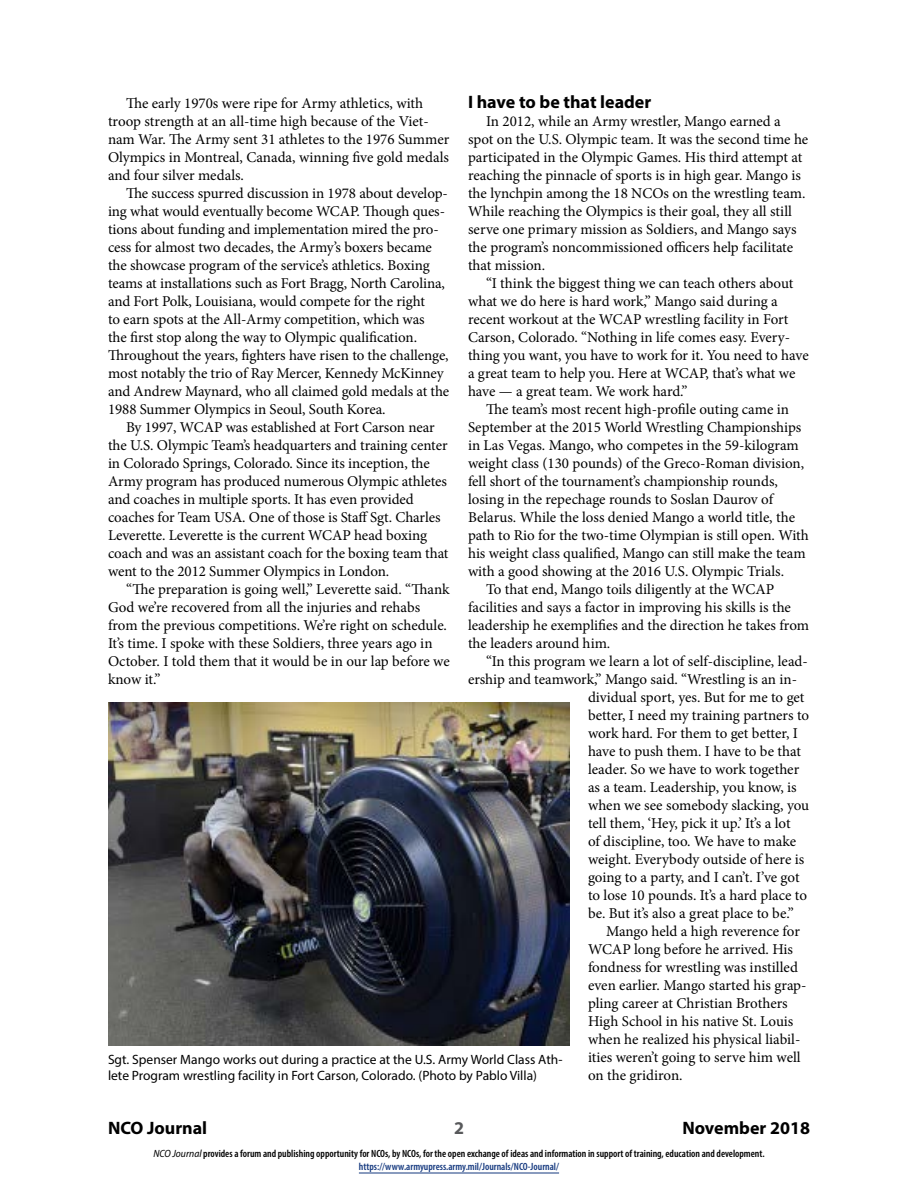
<style>
.page{position:relative;width:918px;height:1188px;background:#fff}
.page>*{position:absolute;margin:0;border:0;box-sizing:border-box;transform-origin:0 0}
.t1{font:700 18px "Myriad Pro";color:#000}
.t2{font:700 18px "Myriad Pro";color:#58595b}
.t3{font:15px/18px "Minion Pro";letter-spacing:-.005em;color:#000}
.t4{font:13.5px/16.5px "Myriad Pro";color:#000}
.t5{font:600 condensed 10.5px/13.5px "Myriad Pro";color:#000;text-align:center}
.s1{font-weight:400;font-style:italic;font-stretch:semi-condensed}
.s2{color:#15397f}
</style>
<div class="page">
<hr style="left:359px;top:1173px;width:200px;height:1px;background:#15397f">
<img style="left:108px;top:702px;width:462px;height:344px">
<p class="t1" style="left:468px;top:90px;width:185px">I have to be that leader</p>
<p class="t3" style="left:468px;top:112px;width:342px;text-indent:18px">In 2012, while an Army wrestler, Mango earned a spot on the U.S. Olympic team. It was the second time he participated in the Olympic Games. His third attempt at reaching the pinnacle of sports is in high gear. Mango is the lynchpin among the 18 NCOs on the wrestling team.<br>While reaching the Olympics is their goal, they all still serve one primary mission as Soldiers, and Mango says the program’s noncommissioned officers help facilitate that mission.</p>
<p class="t3" style="left:468px;top:274px;width:342px;text-indent:18px">“I think the biggest thing we can teach others about what we do here is hard work,” Mango said during a recent workout at the WCAP wrestling facility in Fort Carson, Colorado. “Nothing in life comes easy. Every&shy;thing you want, you have to work for it. You need to have a great team to help you. Here at WCAP, that’s what we have — a great team. We work hard.”</p>
<p class="t3" style="left:486px;top:400px;width:305px">The team’s most recent high-profile outing came in</p>
<p class="t3" style="left:468px;top:418px;width:335px">September at the 2015 World Wrestling Championships</p>
<p class="t3" style="left:468px;top:436px;width:332px">in Las Vegas. Mango, who competes in the 59-kilogram</p>
<p class="t3" style="left:468px;top:454px;width:338px">weight class (130 pounds) of the Greco-Roman division,</p>
<p class="t3" style="left:468px;top:472px;width:311px">fell short of the tournament’s championship rounds,</p>
<p class="t3" style="left:468px;top:490px;width:307px">losing in the repechage rounds to Soslan Daurov of</p>
<p class="t3" style="left:468px;top:508px;width:329px">Belarus. While the loss denied Mango a world title, the</p>
<p class="t3" style="left:468px;top:526px;width:342px">path to Rio for the two-time Olympian is still open. With</p>
<p class="t3" style="left:468px;top:544px;width:339px">his weight class qualified, Mango can still make the team</p>
<p class="t3" style="left:468px;top:562px;width:318px">with a good showing at the 2016 U.S. Olympic Trials.</p>
<p class="t3" style="left:486px;top:580px;width:290px">To that end, Mango toils diligently at the WCAP</p>
<p class="t3" style="left:468px;top:598px;width:325px">facilities and says a factor in improving his skills is the</p>
<p class="t3" style="left:468px;top:616px;width:343px">leadership he exemplifies and the direction he takes from</p>
<p class="t3" style="left:468px;top:634px;width:144px">the leaders around him.</p>
<p class="t3" style="left:486px;top:652px;width:323px">“In this program we learn a lot of self-discipline, lead-</p>
<p class="t3" style="left:468px;top:670px;width:331px">ership and teamwork,” Mango said. “Wrestling is an in-</p>
<p class="t3" style="left:588px;top:688px;width:218px">dividual sport, yes. But for me to get</p>
<p class="t3" style="left:588px;top:706px;width:223px">better, I need my training partners to</p>
<p class="t3" style="left:588px;top:724px;width:211px">work hard. For them to get better, I</p>
<p class="t3" style="left:588px;top:742px;width:214px">have to push them. I have to be that</p>
<p class="t3" style="left:588px;top:760px;width:213px">leader. So we have to work together</p>
<p class="t3" style="left:588px;top:778px;width:210px">as a team. Leadership, you know, is</p>
<p class="t3" style="left:588px;top:796px;width:223px">when we see somebody slacking, you</p>
<p class="t3" style="left:588px;top:814px;width:204px">tell them, ‘Hey, pick it up.’ It’s a lot</p>
<p class="t3" style="left:588px;top:832px;width:210px">of discipline, too. We have to make</p>
<p class="t3" style="left:588px;top:850px;width:218px">weight. Everybody outside of here is</p>
<p class="t3" style="left:588px;top:868px;width:213px">going to a party, and I can’t. I’ve got</p>
<p class="t3" style="left:588px;top:886px;width:221px">to lose 10 pounds. It’s a hard place to</p>
<p class="t3" style="left:588px;top:904px;width:207px">be. But it’s also a great place to be.”</p>
<p class="t3" style="left:606px;top:922px;width:195px">Mango held a high reverence for</p>
<p class="t3" style="left:588px;top:940px;width:207px">WCAP long before he arrived. His</p>
<p class="t3" style="left:588px;top:958px;width:211px">fondness for wrestling was instilled</p>
<p class="t3" style="left:588px;top:976px;width:220px">even earlier. Mango started his grap-</p>
<p class="t3" style="left:588px;top:994px;width:201px">pling career at Christian Brothers</p>
<p class="t3" style="left:588px;top:1012px;width:207px">High School in his native St. Louis</p>
<p class="t3" style="left:588px;top:1030px;width:214px">when he realized his physical liabil-</p>
<p class="t3" style="left:588px;top:1048px;width:214px">ities weren’t going to serve him well</p>
<p class="t3" style="left:588px;top:1066px;width:96px">on the gridiron.</p>
<p class="t3" style="left:108px;top:94px;width:343px;text-indent:18px">The early 1970s were ripe for Army athletics, with troop strength at an all-time high because of the Viet&shy;nam War. The Army sent 31 athletes to the 1976 Summer Olympics in Montreal, Canada, winning five gold medals and four silver medals.</p>
<p class="t3" style="left:108px;top:184px;width:343px;text-indent:18px">The success spurred discussion in 1978 about develop&shy;ing what would eventually become WCAP. Though ques&shy;tions about funding and implementation mired the pro&shy;cess for almost two decades, the Army’s boxers became the showcase program of the service’s athletics. Boxing teams at installations such as Fort Bragg, North Carolina, and Fort Polk, Louisiana, would compete for the right<br>to earn spots at the All-Army competition, which was<br>the first stop along the way to Olympic qualification.<br>Throughout the years, fighters have risen to the challenge, most notably the trio of Ray Mercer, Kennedy McKinney and Andrew Maynard, who all claimed gold medals at the 1988 Summer Olympics in Seoul, South Korea.</p>
<p class="t3" style="left:108px;top:418px;width:342px;text-indent:18px">By 1997, WCAP was established at Fort Carson near the U.S. Olympic Team’s headquarters and training center in Colorado Springs, Colorado. Since its inception, the Army program has produced numerous Olympic athletes and coaches in multiple sports. It has even provided coaches for Team USA. One of those is Staff Sgt. Charles Leverette. Leverette is the current WCAP head boxing coach and was an assistant coach for the boxing team that went to the 2012 Summer Olympics in London.</p>
<p class="t3" style="left:108px;top:580px;width:343px;text-indent:18px">“The preparation is going well,” Leverette said. “Thank God we’re recovered from all the injuries and rehabs from the previous competitions. We’re right on schedule.<br>It’s time. I spoke with these Soldiers, three years ago in October. I told them that it would be in our lap before we know it.”</p>
<p class="t4" style="left:108px;top:1051px;width:456px">Sgt. Spenser Mango works out during a practice at the U.S. Army World Class Ath&shy;lete Program wrestling facility in Fort Carson, Colorado. (Photo by Pablo Villa)</p>
<p class="t1" style="left:108px;top:1116px;width:101px">NCO Journal</p>
<p class="t2" style="left:454px;top:1116px;width:11px">2</p>
<p class="t1" style="left:682px;top:1116px;width:129px">November 2018</p>
<p class="t5" style="left:153px;top:1146px;width:613px"><span class="s1">NCO Journal</span> provides a forum and publishing opportunity for NCOs, by NCOs, for the open exchange of ideas and information in support of training, education and development. <span class="s2">https://www.armyupress.army.mil/Journals/NCO-Journal/</span></p>
</div>
